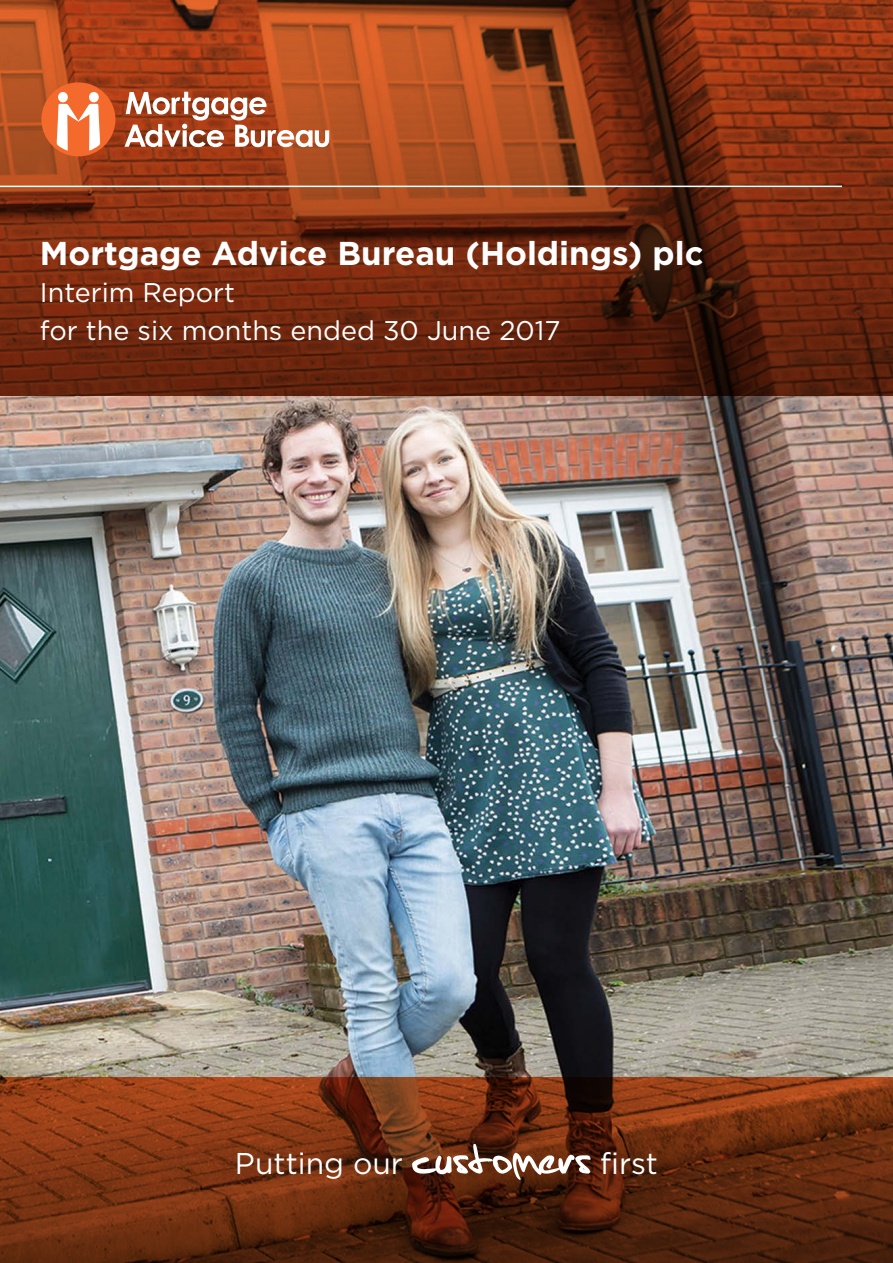
<style>
.page{position:relative;width:893px;height:1263px;background:#fff}
.page>*{position:absolute;margin:0;border:0;box-sizing:border-box;transform-origin:0 0}
.t1{font:75px "Christopherhand";color:#fff}
.t2{font:700 33px "Gotham";color:#fff}
.t3{font:30px "Gotham";color:#fff}
.t4{font:27px/37.5px "Gotham";color:#fff}
</style>
<div class="page">
<img style="left:0;top:395px;width:893px;height:682px">
<svg style="left:0;top:1077px;width:893px;height:186px;background:#692c10"></svg>
<svg style="left:0;top:0;width:893px;height:395px;background:#7f3113"></svg>
<svg style="left:124px;top:92px;width:205px;height:55px"></svg>
<div style="left:41px;top:82px;width:74px;height:74px;background:#f36a2c;border-radius:50%"></div>
<div style="left:89px;top:92px;width:10px;height:10px;background:#fff;border-radius:50%"></div>
<div style="left:58px;top:92px;width:10px;height:10px;background:#fff;border-radius:50%"></div>
<svg style="left:57px;top:104px;width:43px;height:47px"></svg>
<hr style="left:0;top:186px;width:842px;height:1px;background:#fff">
<p class="t2" style="left:40px;top:231px;width:665px">Mortgage Advice Bureau (Holdings) plc</p>
<p class="t4" style="left:40px;top:273px;width:522px">Interim Report<br>for the six months ended 30 June 2017</p>
<p class="t3" style="left:235px;top:1144px;width:170px">Putting our</p>
<h1 class="t1" style="left:412px;top:1123px;width:181px">customers</h1>
<p class="t3" style="left:600px;top:1144px;width:59px">first</p>
</div>
